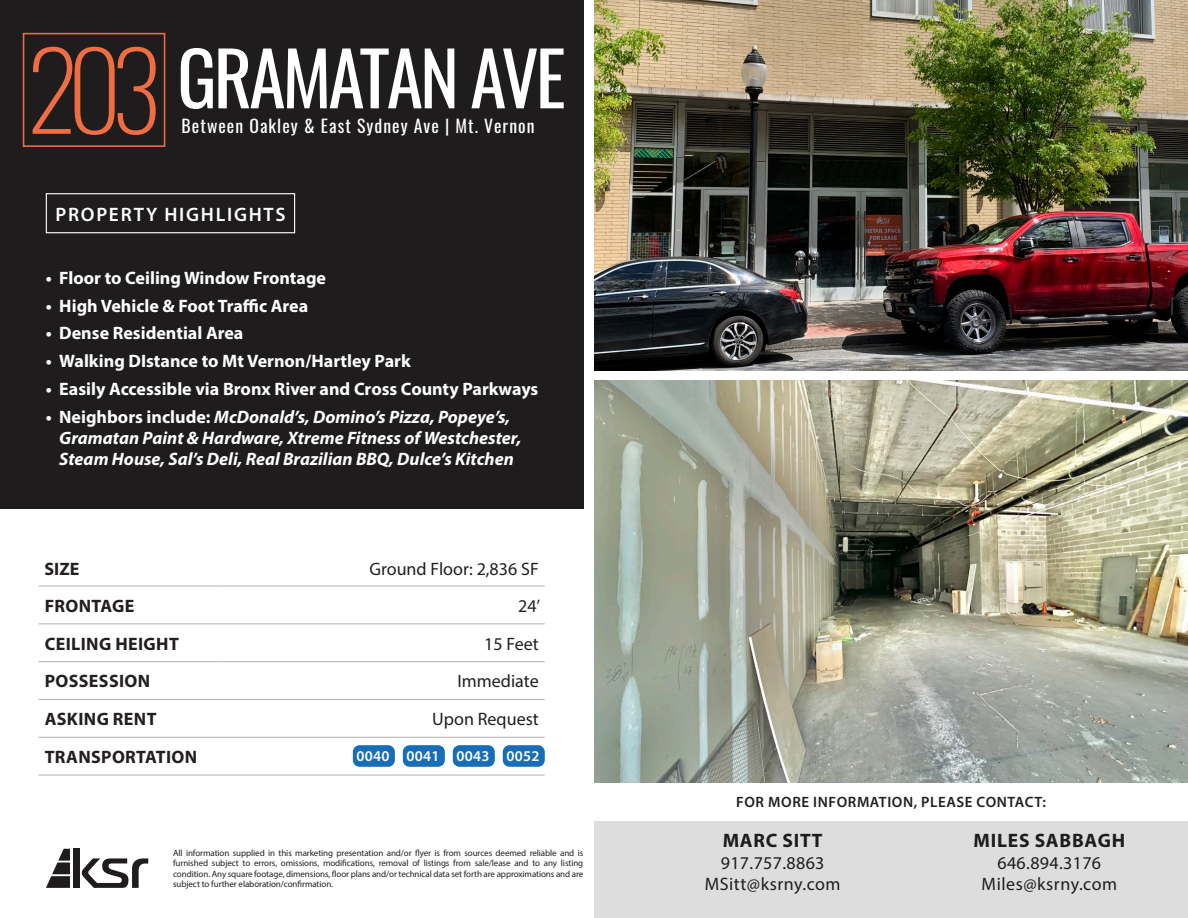
<style>
.page{position:relative;width:1188px;height:918px;background:#fff}
.page>*{position:absolute;margin:0;border:0;box-sizing:border-box;transform-origin:0 0}
.t1{font:200 106.35px "Oswald";color:#ef6d42}
.t2{font:73.8px "Oswald";letter-spacing:-.04em;color:#fff}
.t3{font:700 19.5px "Myriad Pro";letter-spacing:.04em;color:#1f1c1e}
.t4{font:600 19.5px "Myriad Pro";letter-spacing:.09em;color:#fff}
.t5{font:700 18px "Myriad Pro";color:#fff}
.t6{font:italic 700 18px/21px "Myriad Pro";color:#fff}
.t7{font:700 18px "Myriad Pro";letter-spacing:.02em;color:#231f20}
.t8{font:18px/21px "Myriad Pro";letter-spacing:.025em;color:#1f1c1e;text-align:center}
.t9{font:18px "Myriad Pro";color:#231f20}
.t10{font:17.7px "Oswald";letter-spacing:.06em;color:#fff}
.t11{font:600 15px "Myriad Pro";letter-spacing:.04em;color:#231f20}
.t12{font:600 15px "Myriad Pro";letter-spacing:.02em;color:#fff}
.t13{font:9px/10.5px "Myriad Pro";letter-spacing:-.01em;color:#231f20;text-align:justify}
.s1{font-style:normal}
</style>
<div class="page">
<img style="left:594px;top:381px;width:594px;height:402px">
<img style="left:594px;top:0;width:594px;height:370px">
<div style="left:0;top:0;width:583px;height:509px;background:#1f1c1e"></div>
<svg style="left:81px;top:858px;width:67px;height:30px"></svg>
<div style="left:73px;top:849px;width:7px;height:39px;background:#1f1c1e"></div>
<svg style="left:46px;top:849px;width:24px;height:39px"></svg>
<div style="left:46px;top:193px;width:249px;height:40px;border:1px solid #fff"></div>
<div style="left:594px;top:821px;width:594px;height:97px;background:#dedddd"></div>
<hr style="left:39px;top:586px;width:181px;height:1px;background:#b2b3b7">
<hr style="left:220px;top:586px;width:325px;height:1px;background:#b2b3b7">
<hr style="left:39px;top:623px;width:181px;height:1px;background:#b2b3b7">
<hr style="left:220px;top:623px;width:325px;height:1px;background:#b2b3b7">
<hr style="left:39px;top:661px;width:181px;height:1px;background:#b2b3b7">
<hr style="left:220px;top:661px;width:325px;height:1px;background:#b2b3b7">
<hr style="left:39px;top:699px;width:181px;height:1px;background:#b2b3b7">
<hr style="left:220px;top:699px;width:325px;height:1px;background:#b2b3b7">
<hr style="left:39px;top:737px;width:181px;height:1px;background:#b2b3b7">
<hr style="left:220px;top:737px;width:325px;height:1px;background:#b2b3b7">
<hr style="left:39px;top:775px;width:181px;height:1px;background:#b2b3b7">
<hr style="left:220px;top:775px;width:325px;height:1px;background:#b2b3b7">
<div style="left:23px;top:33px;width:142px;height:114px;border:2px solid #ef6c42"></div>
<div style="left:403px;top:745px;width:42px;height:22px;background:#176db7;border-radius:7px"></div>
<div style="left:503px;top:745px;width:42px;height:22px;background:#176db7;border-radius:7px"></div>
<div style="left:453px;top:745px;width:42px;height:22px;background:#176db7;border-radius:7px"></div>
<div style="left:353px;top:745px;width:42px;height:22px;background:#176db7;border-radius:7px"></div>
<p class="t1" style="left:27px;top:-4px;width:137px">203</p>
<p class="t2" style="left:177px;top:13px;width:390px">GRAMATAN AVE</p>
<p class="t10" style="left:182px;top:110px;width:354px">Between Oakley &amp; East Sydney Ave | Mt. Vernon</p>
<p class="t4" style="left:55px;top:202px;width:232px">PROPERTY HIGHLIGHTS</p>
<p class="t5" style="left:46px;top:266px;width:282px">• Floor to Ceiling Window Frontage</p>
<p class="t5" style="left:46px;top:294px;width:264px">• High Vehicle &amp; Foot Traffic Area</p>
<p class="t5" style="left:46px;top:321px;width:199px">• Dense Residential Area</p>
<p class="t5" style="left:46px;top:349px;width:367px">• Walking DIstance to Mt Vernon/Hartley Park</p>
<p class="t5" style="left:46px;top:377px;width:494px">• Easily Accessible via Bronx River and Cross County Parkways</p>
<p class="t6" style="left:59px;top:405px;width:464px;text-indent:-14px"><span class="s1">• Neighbors include:</span> McDonald’s, Domino’s Pizza, Popeye’s,<br>Gramatan Paint &amp; Hardware, Xtreme Fitness of Westchester,<br>Steam House, Sal’s Deli, Real Brazilian BBQ, Dulce’s Kitchen</p>
<p class="t7" style="left:45px;top:557px;width:36px">SIZE</p>
<p class="t9" style="left:370px;top:558px;width:171px">Ground Floor: 2,836 SF</p>
<p class="t7" style="left:45px;top:594px;width:91px">FRONTAGE</p>
<p class="t9" style="left:518px;top:595px;width:24px">24’</p>
<p class="t7" style="left:45px;top:632px;width:136px">CEILING HEIGHT</p>
<p class="t9" style="left:484px;top:632px;width:56px">15 Feet</p>
<p class="t7" style="left:45px;top:670px;width:107px">POSSESSION</p>
<p class="t9" style="left:457px;top:670px;width:83px">Immediate</p>
<p class="t7" style="left:45px;top:707px;width:113px">ASKING RENT</p>
<p class="t9" style="left:432px;top:708px;width:108px">Upon Request</p>
<p class="t7" style="left:45px;top:745px;width:154px">TRANSPORTATION</p>
<p class="t12" style="left:357px;top:746px;width:35px">0040</p>
<p class="t12" style="left:407px;top:746px;width:35px">0041</p>
<p class="t12" style="left:457px;top:746px;width:35px">0043</p>
<p class="t12" style="left:507px;top:746px;width:35px">0052</p>
<p class="t13" style="left:173px;top:847px;width:412px">All information supplied in this marketing presentation and/or flyer is from sources deemed reliable and is furnished subject to errors, omissions, modifications, removal of listings from sale/lease and to any listing condition. Any square footage, dimensions, floor plans and/or technical data set forth are approximations and are subject to further elaboration/confirmation.</p>
<p class="t11" style="left:736px;top:792px;width:311px">FOR MORE INFORMATION, PLEASE CONTACT:</p>
<p class="t3" style="left:973px;top:827px;width:153px">MILES SABBAGH</p>
<p class="t8" style="left:981px;top:852px;width:137px">646.894.3176<br>Miles@ksrny.com</p>
<p class="t3" style="left:723px;top:827px;width:101px">MARC SITT</p>
<p class="t8" style="left:721px;top:852px;width:105px">917.757.8863</p>
<p class="t8" style="left:705px;top:873px;width:137px">MSitt@ksrny.com</p>
</div>
